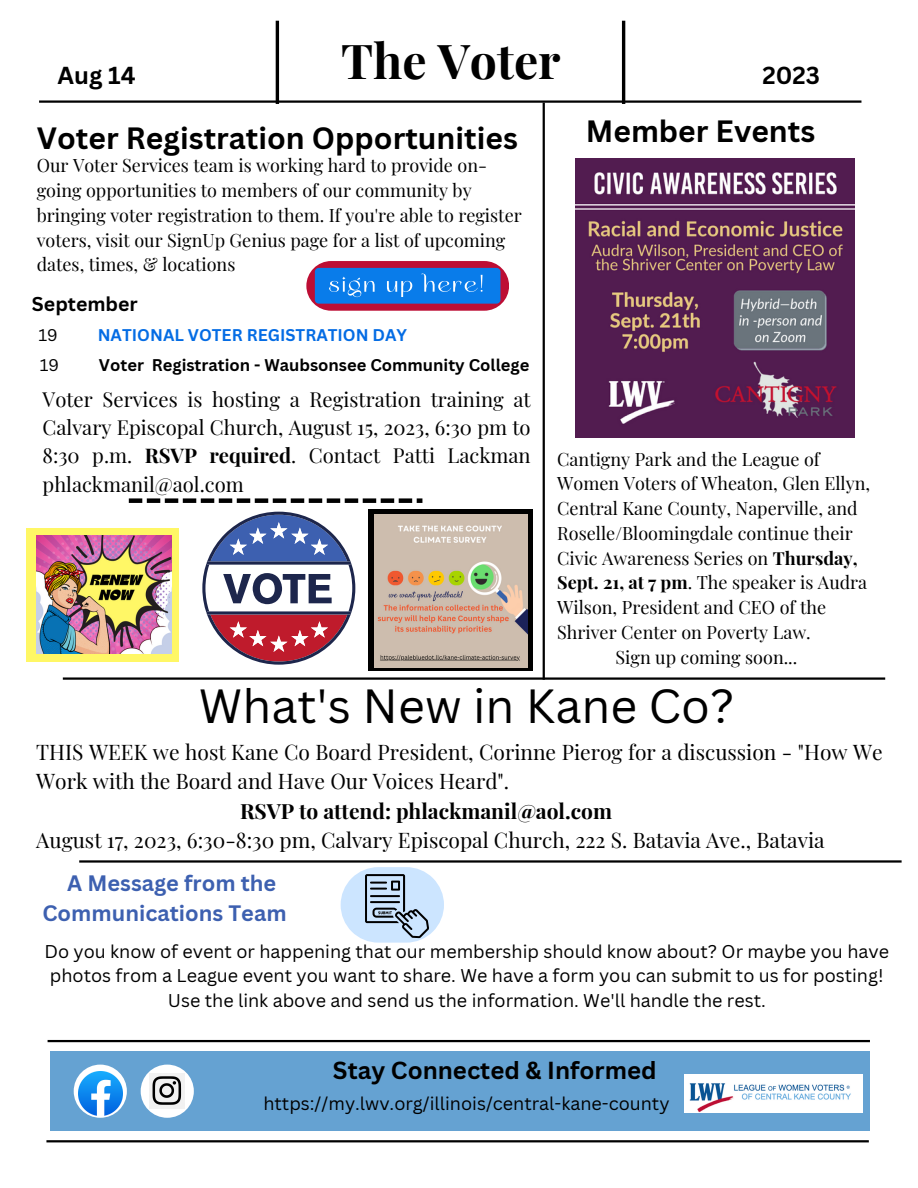
<style>
.page{position:relative;width:918px;height:1188px;background:#fff}
.page>*{position:absolute;margin:0;border:0;box-sizing:border-box;transform-origin:0 0}
.t1{font:700 48.15px "Playfair Display";color:#000}
.t2{font:46.65px "Canva Sans";color:#000}
.t3{font:700 30px "Canva Sans";color:#000}
.t4{font:700 24px "Canva Sans";color:#000}
.t5{font:700 21.75px/30.3px "Canva Sans";color:#3d60b0}
.t6{font:21px/29.2px "Playfair Display";color:#000}
.t7{font:700 21px "Playfair Display";color:#000}
.t8{font:20.25px/28.2px "Playfair Display";color:#000;text-align:justify}
.t9{font:700 19.5px "Canva Sans";color:#000}
.t10{font:18px/24.8px "Playfair Display";color:#000}
.t11{font:18px/24.8px "Canva Sans";color:#000;text-align:center}
.t12{font:700 16.5px "Canva Sans";color:#000}
.t13{font:700 16.5px "Canva Sans";color:#046ce4}
.t14{font:16.5px "Canva Sans";color:#000}
.s1{font-weight:700}
</style>
<div class="page">
<hr style="left:39px;top:100px;width:822px;height:3px;background:#000">
<hr style="left:543px;top:103px;width:2px;height:577px;background:#000">
<hr style="left:48px;top:1040px;width:822px;height:2px;background:#000">
<hr style="left:46px;top:1140px;width:823px;height:2px;background:#000">
<hr style="left:63px;top:677px;width:822px;height:3px;background:#000">
<hr style="left:79px;top:860px;width:823px;height:3px;background:#000">
<div style="left:50px;top:1051px;width:819px;height:80px;background:#65a2d2"></div>
<svg style="left:74px;top:1065px;width:53px;height:53px"></svg>
<img style="left:79px;top:1071px;width:43px;height:44px">
<div style="left:141px;top:1065px;width:53px;height:53px;background:#fff;border-radius:50%"></div>
<img style="left:150px;top:1074px;width:35px;height:35px">
<img style="left:685px;top:1074px;width:177px;height:38px">
<hr style="left:276px;top:21px;width:3px;height:83px;background:#000">
<hr style="left:622px;top:21px;width:3px;height:83px;background:#000">
<svg style="left:129px;top:498px;width:293px;height:5px"></svg>
<div style="left:368px;top:510px;width:165px;height:161px;background:#000"></div>
<img style="left:374px;top:514px;width:153px;height:153px">
<div style="left:26px;top:528px;width:153px;height:133px;background:#fff765"></div>
<img style="left:36px;top:535px;width:135px;height:118px">
<div style="left:306px;top:261px;width:203px;height:50px;background:#bd0e34;border-radius:25px"></div>
<div style="left:315px;top:268px;width:185px;height:36px;background:#097cea;border-radius:4px"></div>
<svg style="left:329px;top:276px;width:46px;height:21px"></svg>
<svg style="left:387px;top:281px;width:25px;height:16px"></svg>
<svg style="left:422px;top:273px;width:61px;height:19px"></svg>
<svg style="left:202px;top:512px;width:153px;height:153px"></svg>
<svg style="left:341px;top:867px;width:103px;height:76px"></svg>
<img style="left:575px;top:159px;width:279px;height:279px">
<p class="t4" style="left:58px;top:59px;width:80px">Aug 14</p>
<p class="t1" style="left:341px;top:27px;width:221px">The Voter</p>
<p class="t4" style="left:762px;top:59px;width:59px">2023</p>
<p class="t3" style="left:37px;top:117px;width:483px">Voter Registration Opportunities</p>
<p class="t3" style="left:586px;top:110px;width:231px">Member Events</p>
<p class="t10" style="left:37px;top:153px;width:487px">Our Voter Services team is working hard to provide on&shy;going opportunities to members of our community by bringing voter registration to them. If you're able to register voters, visit our SignUp Genius page for a list of upcoming dates, times, &amp; locations</p>
<p class="t9" style="left:32px;top:290px;width:107px">September</p>
<p class="t14" style="left:39px;top:323px;width:21px">19</p>
<p class="t13" style="left:98px;top:323px;width:311px">NATIONAL VOTER REGISTRATION DAY</p>
<p class="t14" style="left:40px;top:354px;width:21px">19</p>
<p class="t12" style="left:99px;top:354px;width:432px">Voter Registration - Waubsonsee Community College</p>
<p class="t8" style="left:43px;top:385px;width:490px">Voter Services is hosting a Registration training at Calvary Episcopal Church, August 15, 2023, 6:30 pm to 8:30 p.m. <span class="s1">RSVP required</span>. Contact Patti Lackman phlackmanil@aol.com</p>
<p class="t10" style="left:557px;top:446px;width:315px">Cantigny Park and the League of Women Voters of Wheaton, Glen Ellyn, Central Kane County, Naperville, and Roselle/Bloomingdale continue their Civic Awareness Series on <span class="s1">Thursday, Sept. 21, at 7 pm</span>. The speaker is Audra Wilson, President and CEO of the Shriver Center on Poverty Law.</p>
<p class="t10" style="left:616px;top:644px;width:183px">Sign up coming soon...</p>
<p class="t2" style="left:199px;top:673px;width:537px">What's New in Kane Co?</p>
<p class="t6" style="left:36px;top:737px;width:848px">THIS WEEK we host Kane Co Board President, Corinne Pierog for a discussion - "How We<br>Work with the Board and Have Our Voices Heard".</p>
<p class="t7" style="left:240px;top:796px;width:374px">RSVP to attend: phlackmanil@aol.com</p>
<p class="t6" style="left:36px;top:824px;width:790px">August 17, 2023, 6:30-8:30 pm, Calvary Episcopal Church, 222 S. Batavia Ave., Batavia</p>
<p class="t5" style="left:42px;top:867px;width:246px;text-indent:25px">A Message from the<br>Communications Team</p>
<p class="t11" style="left:44px;top:938px;width:846px">Do you know of event or happening that our membership should know about? Or maybe you have photos from a League event you want to share. We have a form you can submit to us for posting!<br>Use the link above and send us the information. We'll handle the rest.</p>
<p class="t4" style="left:333px;top:1053px;width:325px">Stay Connected &amp; Informed</p>
<p class="t11" style="left:263px;top:1091px;width:408px">https://my.lwv.org/illinois/central-kane-county</p>
</div>
